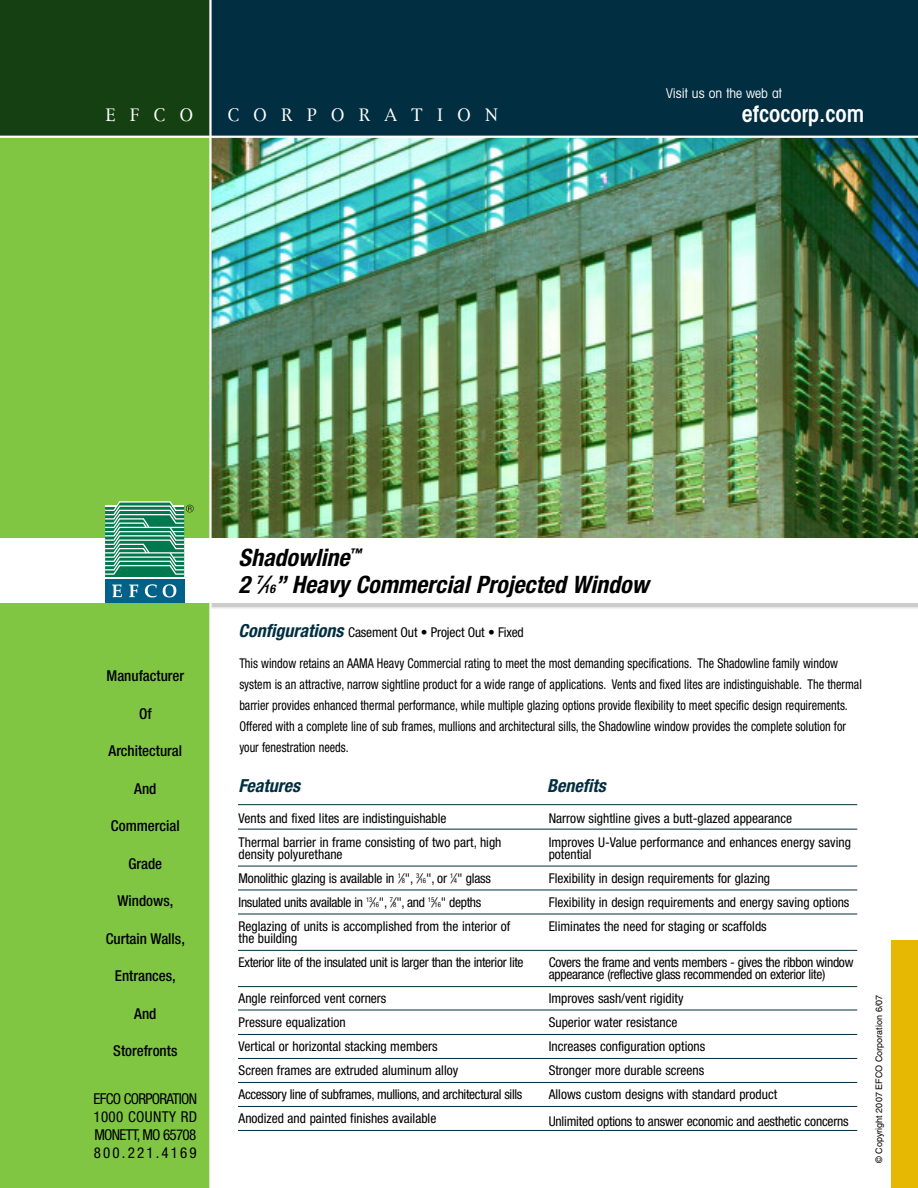
<style>
.page{position:relative;width:918px;height:1188px;background:#fff}
.page>*{position:absolute;margin:0;border:0;box-sizing:border-box;transform-origin:0 0}
.t1{font:italic 700 condensed 24px/27px "Helvetica Neue";color:#000}
.t2{font:600 condensed 22.5px "Avant Garde";color:#fff}
.t3{font:italic 700 condensed 18px "Helvetica Neue";color:#022e41}
.t4{font:16.5px "New York";letter-spacing:.865em;color:#fff}
.t5{font:500 condensed 15px "Helvetica Neue";color:#000}
.t6{font:condensed 15px/18px "Helvetica Neue";letter-spacing:-.05em;color:#000;text-align:justify}
.t7{font:condensed 13.5px/24px "Helvetica Neue";color:#000}
.t8{font:condensed 13.5px/21px "Helvetica Neue";color:#000;scale:.9 1}
.t9{font:condensed 13.5px/24px "Helvetica Neue";letter-spacing:-.025em;color:#000}
.t10{font:condensed 13.5px "Avant Garde";color:#fff}
.t11{font:9px "Helvetica";color:#000}
.s1{font-size:12px}
.s2{font-weight:700;font-style:italic;font-size:18px;color:#022e41}
.s3{font-size:6.75px}
</style>
<div class="page">
<img style="left:212px;top:138px;width:706px;height:363px">
<div style="left:81px;top:0;width:837px;height:137px;background:#022e41"></div>
<div style="left:0;top:50px;width:210px;height:1138px;background:#80c643"></div>
<div style="left:891px;top:940px;width:27px;height:248px;background:#e6b803"></div>
<div style="left:0;top:0;width:210px;height:137px;background:#154012"></div>
<hr style="left:238px;top:804px;width:619px;height:1px;background:#022e41">
<hr style="left:238px;top:829px;width:619px;height:1px;background:#022e41">
<hr style="left:238px;top:866px;width:619px;height:1px;background:#022e41">
<hr style="left:238px;top:890px;width:619px;height:1px;background:#022e41">
<hr style="left:238px;top:914px;width:619px;height:1px;background:#022e41">
<hr style="left:238px;top:950px;width:619px;height:1px;background:#022e41">
<hr style="left:238px;top:986px;width:619px;height:1px;background:#022e41">
<hr style="left:238px;top:1010px;width:619px;height:1px;background:#022e41">
<hr style="left:238px;top:1034px;width:619px;height:1px;background:#022e41">
<hr style="left:238px;top:1058px;width:619px;height:1px;background:#022e41">
<hr style="left:238px;top:1082px;width:619px;height:1px;background:#022e41">
<hr style="left:238px;top:1106px;width:619px;height:1px;background:#022e41">
<hr style="left:238px;top:1130px;width:619px;height:1px;background:#022e41">
<div style="left:0;top:539px;width:918px;height:64px;background:#fff"></div>
<img style="left:81px;top:501px;width:837px;height:107px">
<hr style="left:209px;top:0;width:3px;height:1188px;background:#fff">
<hr style="left:0;top:136px;width:918px;height:2px;background:#fff">
<p class="t4" style="left:106px;top:106px;width:89px">EFCO</p>
<p class="t4" style="left:228px;top:106px;width:272px">CORPORATION</p>
<p class="t10" style="left:666px;top:88px;width:117px">Visit us on the web at</p>
<h2 class="t2" style="left:742px;top:106px;width:124px">efcocorp.com</h2>
<p class="t5" style="left:107px;top:670px;width:79px">Manufacturer</p>
<p class="t5" style="left:139px;top:708px;width:14px">Of</p>
<p class="t5" style="left:109px;top:745px;width:75px">Architectural</p>
<p class="t5" style="left:134px;top:783px;width:24px">And</p>
<p class="t5" style="left:111px;top:820px;width:70px">Commercial</p>
<p class="t5" style="left:128px;top:858px;width:35px">Grade</p>
<p class="t5" style="left:117px;top:895px;width:57px">Windows,</p>
<p class="t5" style="left:106px;top:933px;width:81px">Curtain Walls,</p>
<p class="t5" style="left:115px;top:970px;width:62px">Entrances,</p>
<p class="t5" style="left:134px;top:1008px;width:24px">And</p>
<p class="t5" style="left:113px;top:1045px;width:66px">Storefronts</p>
<p class="t6" style="left:94px;top:1091px;width:105px">EFCO CORPORATION 1000 COUNTY RD MONETT, MO 65708<br>800.221.4169</p>
<h1 class="t1" style="left:239px;top:546px;width:412px">Shadowline<sup>™<br></sup>2 <sup>7</sup>⁄<span class="s1">16</span>” Heavy Commercial Projected Window</h1>
<p class="t7" style="left:239px;top:621px;width:287px"><span class="s2">Configurations</span> Casement Out • Project Out • Fixed</p>
<p class="t8" style="left:239px;top:654px;width:693px">This window retains an AAMA Heavy Commercial rating to meet the most demanding specifications. The Shadowline family window system is an attractive, narrow sightline product for a wide range of applications. Vents and fixed lites are indistinguishable. The thermal barrier provides enhanced thermal performance, while multiple glazing options provide flexibility to meet specific design requirements.<br>Offered with a complete line of sub frames, mullions and architectural sills, the Shadowline window provides the complete solution for your fenestration needs.</p>
<h3 class="t3" style="left:239px;top:779px;width:63px">Features</h3>
<h3 class="t3" style="left:547px;top:779px;width:60px">Benefits</h3>
<p class="t7" style="left:239px;top:807px;width:264px">Vents and fixed lites are indistinguishable<br>Thermal barrier in frame consisting of two part, high</p>
<p class="t7" style="left:239px;top:843px;width:273px">density polyurethane<br>Monolithic glazing is available in <sup>1</sup>⁄<span class="s3">8</span>", <sup>3</sup>⁄<span class="s3">16</span>", or <sup>1</sup>⁄<span class="s3">4</span>" glass Insulated units available in <sup>13</sup>⁄<span class="s3">16</span>", <sup>7</sup>⁄<span class="s3">8</span>", and <sup>15</sup>⁄<span class="s3">16</span>" depths Reglazing of units is accomplished from the interior of</p>
<p class="t9" style="left:239px;top:927px;width:287px">the building<br>Exterior lite of the insulated unit is larger than the interior lite</p>
<p class="t7" style="left:239px;top:987px;width:285px">Angle reinforced vent corners<br>Pressure equalization<br>Vertical or horizontal stacking members<br>Screen frames are extruded aluminum alloy<br>Accessory line of subframes, mullions, and architectural sills Anodized and painted finishes available</p>
<p class="t7" style="left:549px;top:807px;width:304px">Narrow sightline gives a butt-glazed appearance<br>Improves U-Value performance and enhances energy saving</p>
<p class="t7" style="left:549px;top:843px;width:302px">potential<br>Flexibility in design requirements for glazing<br>Flexibility in design requirements and energy saving options Eliminates the need for staging or scaffolds</p>
<p class="t9" style="left:549px;top:957px;width:306px;line-height:12px">Covers the frame and vents members - gives the ribbon window appearance (reflective glass recommended on exterior lite)</p>
<p class="t7" style="left:549px;top:987px;width:230px">Improves sash/vent rigidity<br>Superior water resistance<br>Increases configuration options<br>Stronger more durable screens<br>Allows custom designs with standard product</p>
<p class="t7" style="left:549px;top:1110px;width:301px">Unlimited options to answer economic and aesthetic concerns</p>
<p class="t11" style="left:876px;top:1163px;width:170px;rotate:-90deg">© Copyright 2007 EFCO Corporation 6/07</p>
</div>
